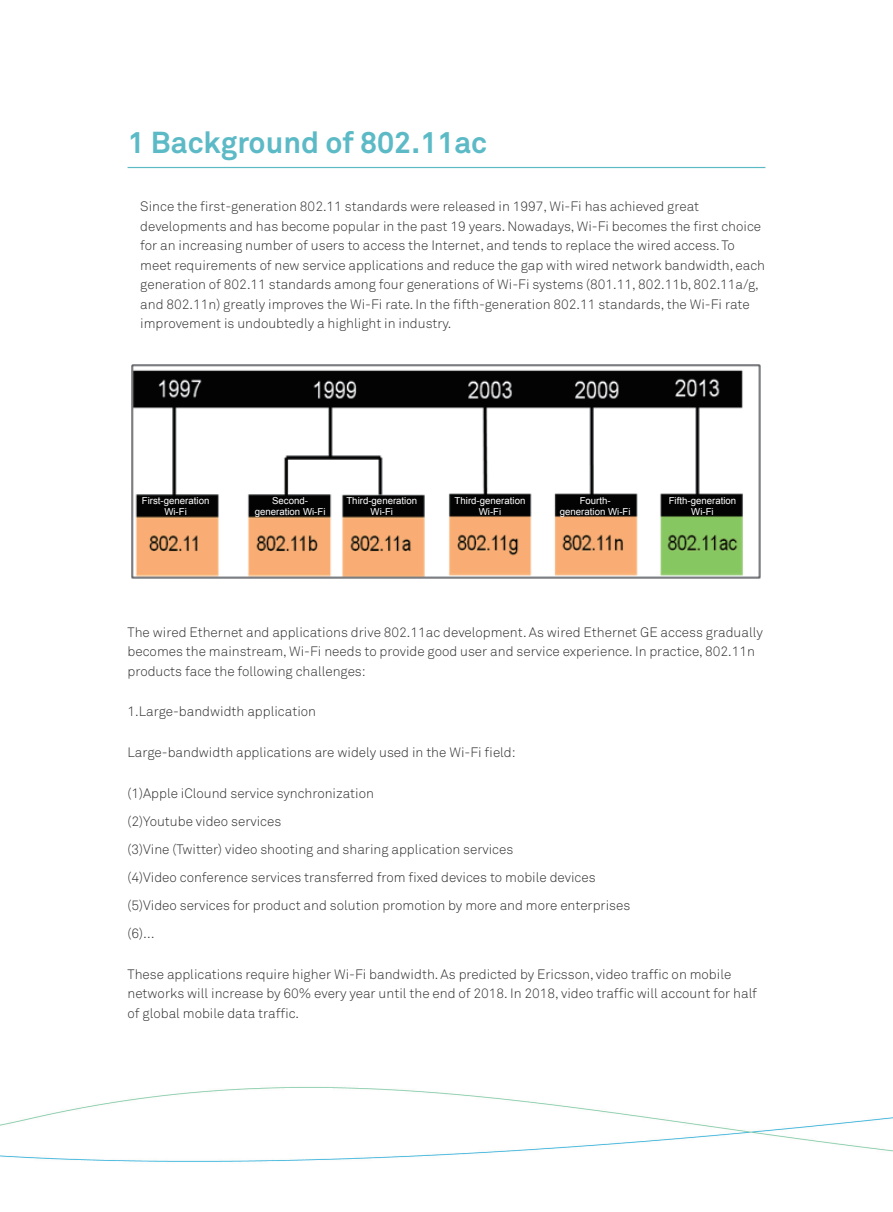
<style>
.page{position:relative;width:893px;height:1212px;background:#fff}
.page>*{position:absolute;margin:0;border:0;box-sizing:border-box;transform-origin:0 0}
.t1{font:700 30px "Akkurat Pro";color:#5cbac6}
.t2{font:300 13.5px/19.5px "Akkurat Pro";color:#312f30}
.t3{font:9.6px/10.6px "Arial";color:#fff;text-align:center}
</style>
<div class="page">
<img style="left:0;top:166px;width:893px;height:996px">
<hr style="left:128px;top:167px;width:637px;height:1px;background:#5cbac6">
<img style="left:130px;top:364px;width:633px;height:217px">
<h1 class="t1" style="left:128px;top:124px;width:361px">1 Background of 802.11ac</h1>
<p class="t2" style="left:140px;top:197px;width:626px">Since the first-generation 802.11 standards were released in 1997, Wi-Fi has achieved great developments and has become popular in the past 19 years. Nowadays, Wi-Fi becomes the first choice for an increasing number of users to access the Internet, and tends to replace the wired access. To meet requirements of new service applications and reduce the gap with wired network bandwidth, each generation of 802.11 standards among four generations of Wi-Fi systems (801.11, 802.11b, 802.11a/g, and 802.11n) greatly improves the Wi-Fi rate. In the fifth-generation 802.11 standards, the Wi-Fi rate improvement is undoubtedly a highlight in industry.</p>
<p class="t3" style="left:142px;top:495px;width:69px">First-generation<br>Wi-Fi</p>
<p class="t3" style="left:255px;top:495px;width:72px">Second&shy;generation Wi-Fi</p>
<p class="t3" style="left:346px;top:495px;width:72px">Third-generation<br>Wi-Fi</p>
<p class="t3" style="left:455px;top:495px;width:72px">Third-generation<br>Wi-Fi</p>
<p class="t3" style="left:669px;top:495px;width:69px">Fifth-generation<br>Wi-Fi</p>
<p class="t3" style="left:560px;top:495px;width:72px">Fourth&shy;generation Wi-Fi</p>
<p class="t2" style="left:128px;top:622px;width:637px">The wired Ethernet and applications drive 802.11ac development. As wired Ethernet GE access gradually becomes the mainstream, Wi-Fi needs to provide good user and service experience. In practice, 802.11n products face the following challenges:</p>
<p class="t2" style="left:128px;top:702px;width:190px">1.Large-bandwidth application</p>
<p class="t2" style="left:128px;top:743px;width:390px">Large-bandwidth applications are widely used in the Wi-Fi field:</p>
<p class="t2" style="left:128px;top:779px;width:504px;line-height:28px">(1)Apple iClound service synchronization<br>(2)Youtube video services<br>(3)Vine (Twitter) video shooting and sharing application services<br>(4)Video conference services transferred from fixed devices to mobile devices (5)Video services for product and solution promotion by more and more enterprises (6)…</p>
<p class="t2" style="left:128px;top:964px;width:631px">These applications require higher Wi-Fi bandwidth. As predicted by Ericsson, video traffic on mobile networks will increase by 60% every year until the end of 2018. In 2018, video traffic will account for half of global mobile data traffic.</p>
</div>
